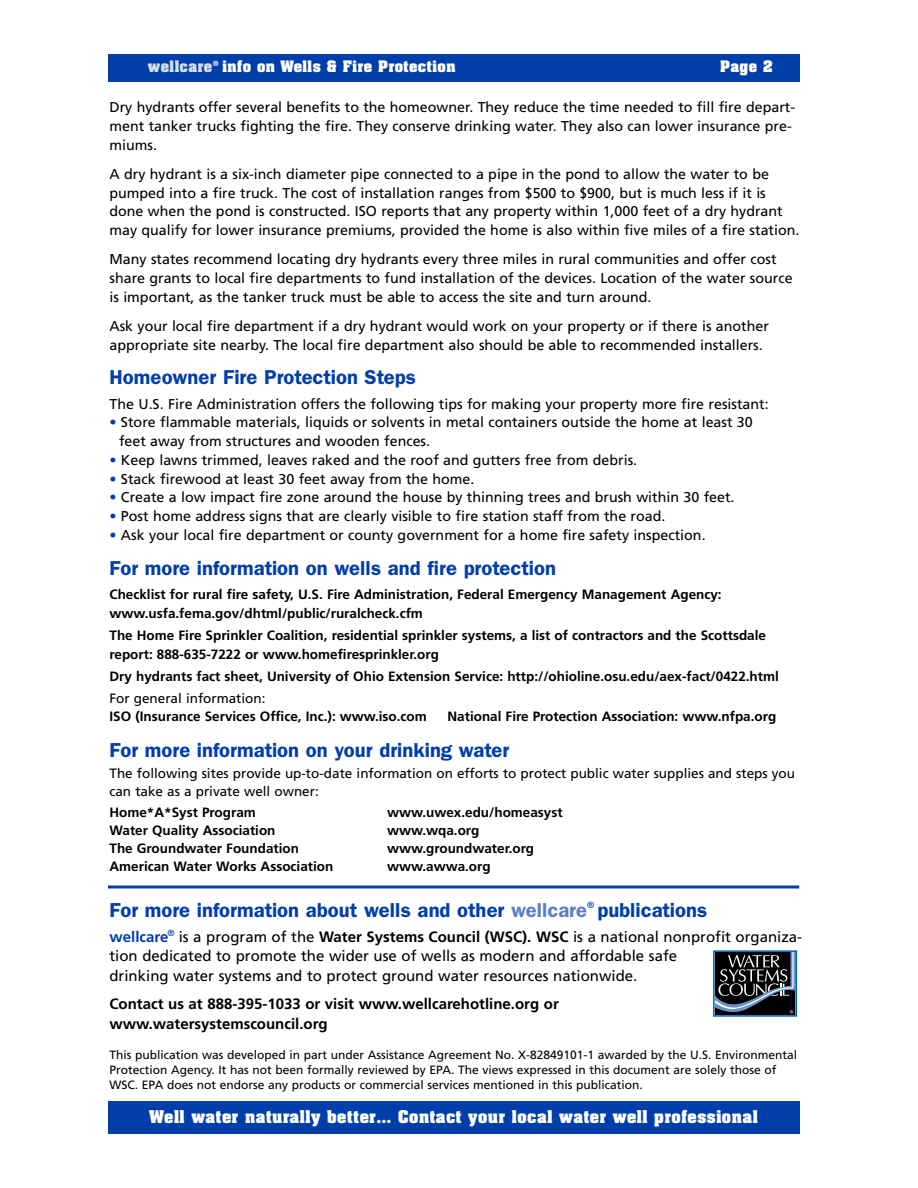
<style>
.page{position:relative;width:918px;height:1188px;background:#fff}
.page>*{position:absolute;margin:0;border:0;box-sizing:border-box;transform-origin:0 0}
.t1{font:600 20.25px "Franklin Gothic";color:#003eaa}
.t2{font:15px/19.5px "Frutiger";color:#000}
.t3{font:700 15px/19.5px "Frutiger";color:#000}
.t4{font:700 15px "Aachen";letter-spacing:.035em;color:#fff}
.t5{font:14.25px/18.8px "Frutiger";color:#000}
.t6{font:700 13.5px/18.8px "Frutiger";color:#000}
.t7{font:13.5px/18px "Frutiger";color:#000}
.t8{font:700 13.5px "Aachen";letter-spacing:.035em;color:#fff}
.t9{font:700 13.5px "Aachen";letter-spacing:.035em;color:#d5ddef}
.t10{font:12px/15px "Frutiger";color:#000}
.t11{font:9px "Frutiger";color:#003eaa}
.t12{font:700 7.5px "Frutiger";color:#fff}
.s1{color:#003eaa}
.s2{color:#5d80c5}
.s3{font-weight:700;color:#003eaa}
.s4{font-weight:700}
</style>
<div class="page">
<div style="left:108px;top:1102px;width:691px;height:32px;background:#003eaa"></div>
<div style="left:108px;top:54px;width:691px;height:27px;background:#003eaa"></div>
<hr style="left:108px;top:886px;width:691px;height:3px;background:#003eaa">
<svg style="left:716px;top:953px;width:78px;height:61px;background:#34373d"></svg>
<div style="left:713px;top:950px;width:84px;height:67px;border:2px solid #0161aa"></div>
<p class="t9" style="left:148px;top:61px;width:66px">wellcare</p>
<p class="t12" style="left:213px;top:60px;width:7px">®</p>
<p class="t8" style="left:222px;top:61px;width:235px">info on Wells &amp; Fire Protection</p>
<p class="t8" style="left:720px;top:61px;width:54px">Page 2</p>
<p class="t5" style="left:110px;top:99px;width:687px">Dry hydrants offer several benefits to the homeowner. They reduce the time needed to fill fire depart&shy;ment tanker trucks fighting the fire. They conserve drinking water. They also can lower insurance pre&shy;miums.</p>
<p class="t5" style="left:110px;top:165px;width:691px">A dry hydrant is a six-inch diameter pipe connected to a pipe in the pond to allow the water to be pumped into a fire truck. The cost of installation ranges from $500 to $900, but is much less if it is done when the pond is constructed. ISO reports that any property within 1,000 feet of a dry hydrant may qualify for lower insurance premiums, provided the home is also within five miles of a fire station.</p>
<p class="t5" style="left:110px;top:251px;width:685px">Many states recommend locating dry hydrants every three miles in rural communities and offer cost share grants to local fire departments to fund installation of the devices. Location of the water source is important, as the tanker truck must be able to access the site and turn around.</p>
<p class="t5" style="left:110px;top:318px;width:661px">Ask your local fire department if a dry hydrant would work on your property or if there is another appropriate site nearby. The local fire department also should be able to recommended installers.</p>
<h1 class="t1" style="left:110px;top:370px;width:308px">Homeowner Fire Protection Steps</h1>
<p class="t5" style="left:110px;top:395px;width:661px">The U.S. Fire Administration offers the following tips for making your property more fire resistant:</p>
<p class="t5" style="left:119px;top:414px;width:635px;text-indent:-10px"><span class="s1">•</span> Store flammable materials, liquids or solvents in metal containers outside the home at least 30 feet away from structures and wooden fences.</p>
<p class="t5" style="left:110px;top:451px;width:529px"><span class="s1">•</span> Keep lawns trimmed, leaves raked and the roof and gutters free from debris.</p>
<p class="t5" style="left:110px;top:470px;width:367px"><span class="s1">•</span> Stack firewood at least 30 feet away from the home.</p>
<p class="t5" style="left:110px;top:489px;width:627px"><span class="s1">•</span> Create a low impact fire zone around the house by thinning trees and brush within 30 feet.</p>
<p class="t5" style="left:110px;top:507px;width:557px"><span class="s1">•</span> Post home address signs that are clearly visible to fire station staff from the road.</p>
<p class="t5" style="left:110px;top:526px;width:598px"><span class="s1">•</span> Ask your local fire department or county government for a home fire safety inspection.</p>
<h1 class="t1" style="left:110px;top:561px;width:448px">For more information on wells and fire protection</h1>
<p class="t6" style="left:110px;top:587px;width:614px">Checklist for rural fire safety, U.S. Fire Administration, Federal Emergency Management Agency: www.usfa.fema.gov/dhtml/public/ruralcheck.cfm</p>
<p class="t6" style="left:110px;top:627px;width:658px">The Home Fire Sprinkler Coalition, residential sprinkler systems, a list of contractors and the Scottsdale report: 888-635-7222 or www.homefiresprinkler.org</p>
<p class="t6" style="left:110px;top:668px;width:671px">Dry hydrants fact sheet, University of Ohio Extension Service: http://ohioline.osu.edu/aex-fact/0422.html</p>
<p class="t7" style="left:110px;top:690px;width:158px">For general information:</p>
<p class="t6" style="left:110px;top:709px;width:319px">ISO (Insurance Services Office, Inc.): www.iso.com</p>
<p class="t6" style="left:448px;top:709px;width:330px">National Fire Protection Association: www.nfpa.org</p>
<h1 class="t1" style="left:110px;top:742px;width:401px">For more information on your drinking water</h1>
<p class="t7" style="left:110px;top:765px;width:687px">The following sites provide up-to-date information on efforts to protect public water supplies and steps you can take as a private well owner:</p>
<p class="t6" style="left:110px;top:804px;width:148px">Home*A*Syst Program</p>
<p class="t6" style="left:387px;top:804px;width:177px">www.uwex.edu/homeasyst</p>
<p class="t6" style="left:110px;top:822px;width:168px">Water Quality Association</p>
<p class="t6" style="left:387px;top:822px;width:94px">www.wqa.org</p>
<p class="t6" style="left:110px;top:840px;width:191px">The Groundwater Foundation</p>
<p class="t6" style="left:387px;top:840px;width:149px">www.groundwater.org</p>
<p class="t6" style="left:110px;top:858px;width:225px">American Water Works Association</p>
<p class="t6" style="left:387px;top:858px;width:105px">www.awwa.org</p>
<h1 class="t1" style="left:110px;top:902px;width:479px">For more information about wells and other <span class="s2">wellcare</span></h1>
<p class="t11" style="left:587px;top:901px;width:9px">®</p>
<h1 class="t1" style="left:597px;top:902px;width:111px">publications</h1>
<p class="t2" style="left:109px;top:927px;width:694px"><span class="s3">wellcare</span><sup>®</sup> is a program of the <span class="s4">Water Systems Council (WSC). WSC</span> is a national nonprofit organiza&shy;tion dedicated to promote the wider use of wells as modern and affordable safe<br>drinking water systems and to protect ground water resources nationwide.</p>
<p class="t3" style="left:109px;top:996px;width:451px">Contact us at 888-395-1033 or visit www.wellcarehotline.org or www.watersystemscouncil.org</p>
<p class="t10" style="left:110px;top:1048px;width:689px">This publication was developed in part under Assistance Agreement No. X-82849101-1 awarded by the U.S. Environmental<br>Protection Agency. It has not been formally reviewed by EPA. The views expressed in this document are solely those of<br>WSC. EPA does not endorse any products or commercial services mentioned in this publication.</p>
<p class="t4" style="left:149px;top:1110px;width:610px">Well water naturally better… Contact your local water well professional</p>
</div>
